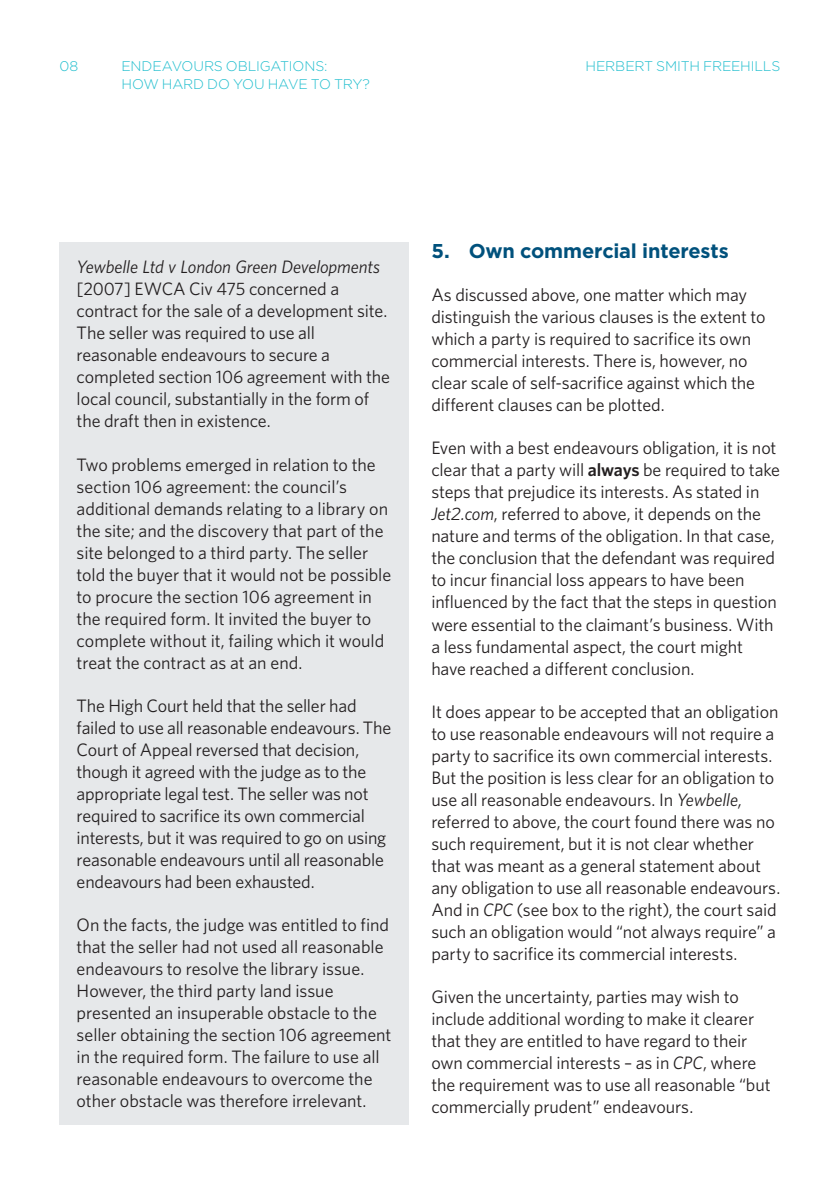
<style>
.page{position:relative;width:840px;height:1191px;background:#fff}
.page>*{position:absolute;margin:0;border:0;box-sizing:border-box;transform-origin:0 0}
.Body_Text{font:700 20px "Gotham";letter-spacing:-.01em;color:#00517c}
.Body_Text-2{font:18px/22px "Whitney";letter-spacing:-.005em;color:#231f20}
.t1{font:300 14px "Gotham";letter-spacing:-.015em;color:#21bece}
.s1{font-style:italic}
.s2{font-weight:600}
</style>
<div class="page">
<div style="left:60px;top:242px;width:348px;height:882px;background:#e6e8ea"></div>
<p class="t1" style="left:60px;top:57px;width:20px">08</p>
<p class="t1" style="left:121px;top:57px;width:207px">ENDEAVOURS OBLIGATIONS:</p>
<p class="t1" style="left:585px;top:57px;width:196px">HERBERT SMITH FREEHILLS</p>
<p class="t1" style="left:121px;top:75px;width:250px">HOW HARD DO YOU HAVE TO TRY?</p>
<p class="Body_Text-2" style="left:77px;top:255px;width:315px"><span class="s1">Yewbelle Ltd v London Green Developments </span>[2007] EWCA Civ 475 concerned a contract for the sale of a development site.<br>The seller was required to use all reasonable endeavours to secure a completed section 106 agreement with the local council, substantially in the form of the draft then in existence.</p>
<p class="Body_Text-2" style="left:77px;top:453px;width:316px">Two problems emerged in relation to the section 106 agreement: the council’s additional demands relating to a library on the site; and the discovery that part of the site belonged to a third party. The seller told the buyer that it would not be possible to procure the section 106 agreement in the required form. It invited the buyer to complete without it, failing which it would treat the contract as at an end.</p>
<p class="Body_Text-2" style="left:77px;top:694px;width:316px">The High Court held that the seller had failed to use all reasonable endeavours. The Court of Appeal reversed that decision, though it agreed with the judge as to the appropriate legal test. The seller was not required to sacrifice its own commercial interests, but it was required to go on using reasonable endeavours until all reasonable endeavours had been exhausted.</p>
<p class="Body_Text-2" style="left:77px;top:913px;width:316px">On the facts, the judge was entitled to find that the seller had not used all reasonable endeavours to resolve the library issue.<br>However, the third party land issue presented an insuperable obstacle to the seller obtaining the section 106 agreement in the required form. The failure to use all reasonable endeavours to overcome the other obstacle was therefore irrelevant.</p>
<p class="Body_Text" style="left:431px;top:237px;width:299px">5. Own commercial interests</p>
<p class="Body_Text-2" style="left:431px;top:283px;width:335px">As discussed above, one matter which may distinguish the various clauses is the extent to which a party is required to sacrifice its own commercial interests. There is, however, no clear scale of self-sacrifice against which the different clauses can be plotted.</p>
<p class="Body_Text-2" style="left:431px;top:437px;width:350px">Even with a best endeavours obligation, it is not clear that a party will <span class="s2">always</span> be required to take steps that prejudice its interests. As stated in <span class="s1">Jet2.com</span>, referred to above, it depends on the nature and terms of the obligation. In that case, the conclusion that the defendant was required to incur financial loss appears to have been influenced by the fact that the steps in question were essential to the claimant’s business. With a less fundamental aspect, the court might have reached a different conclusion.</p>
<p class="Body_Text-2" style="left:431px;top:700px;width:350px">It does appear to be accepted that an obligation to use reasonable endeavours will not require a party to sacrifice its own commercial interests.<br>But the position is less clear for an obligation to use all reasonable endeavours. In <span class="s1">Yewbelle, </span>referred to above, the court found there was no such requirement, but it is not clear whether that was meant as a general statement about any obligation to use all reasonable endeavours.<br>And in <span class="s1">CPC</span> (see box to the right), the court said such an obligation would “not always require” a party to sacrifice its commercial interests.</p>
<p class="Body_Text-2" style="left:431px;top:985px;width:340px">Given the uncertainty, parties may wish to include additional wording to make it clearer that they are entitled to have regard to their own commercial interests – as in <span class="s1">CPC</span>, where the requirement was to use all reasonable “but commercially prudent” endeavours.</p>
</div>
